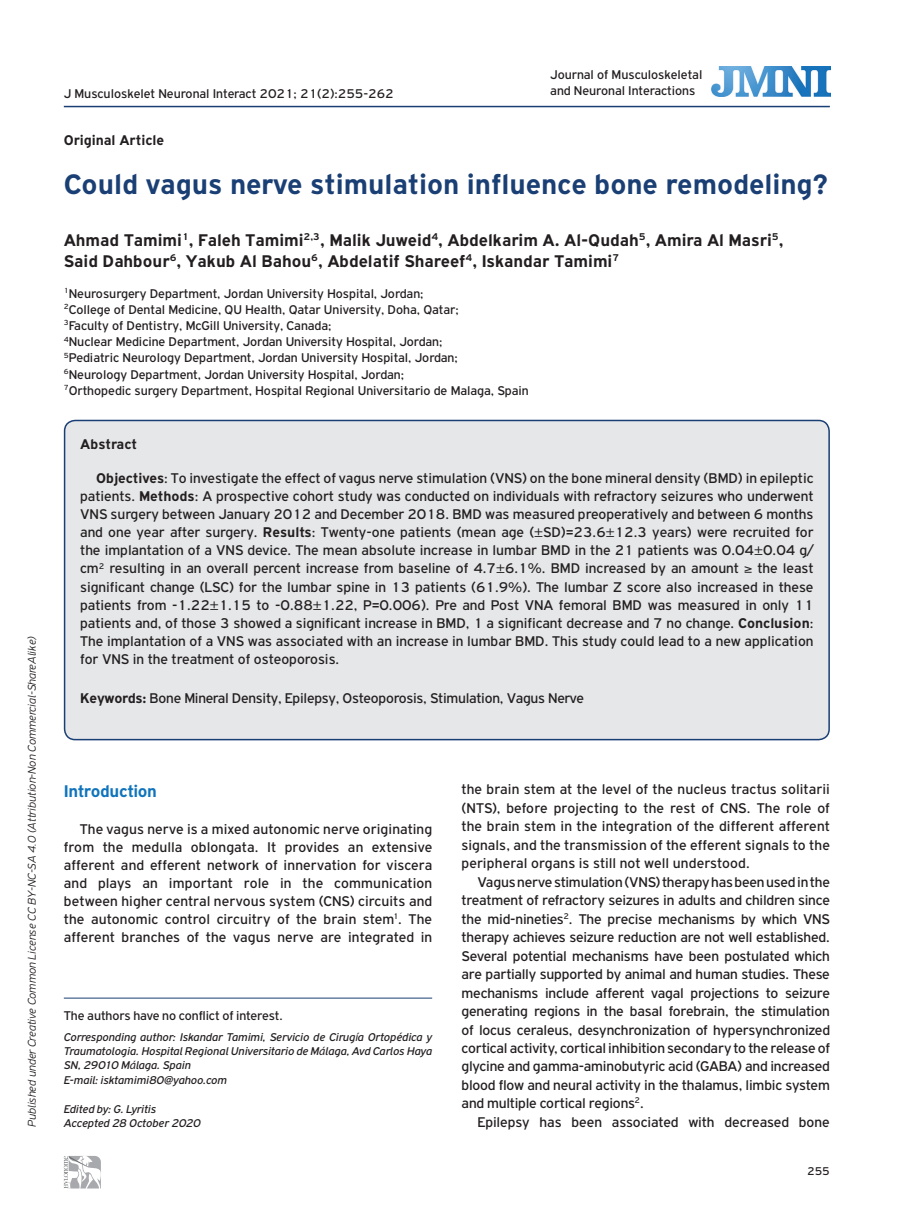
<style>
.page{position:relative;width:915px;height:1212px;background:#fff}
.page>*{position:absolute;margin:0;border:0;box-sizing:border-box;transform-origin:0 0}
.BASIC_TITLE{font:700 30px "PF Highway Gothic";color:#1a3f74}
.AUTHOR{font:700 18px/21.6px "PF Highway Gothic";color:#231f20}
.TITLE_BOLD{font:700 18px "PF Highway Gothic";letter-spacing:-.02em;color:#1074bc}
.TEXT_BASIC{font:15px/18.5px "PF Highway Gothic";color:#231f20;text-align:justify}
.TEXT_ABSTRACT{font:15px/18px "PF Highway Gothic";color:#231f20;text-align:justify}
.TEXT_KEYWORDS{font:15px "PF Highway Gothic";letter-spacing:-.015em;color:#231f20}
.TYPE_OF_ARTICLE{font:700 15px "PF Highway Gothic";color:#231f20}
.TITLE_ABSTRACT{font:700 15px "PF Highway Gothic";color:#231f20}
.TITLE_ADDRESS{font:13.5px "PF Highway Gothic";color:#231f20}
.CONFLICT_OF_INTEREST{font:13.5px "PF Highway Gothic";letter-spacing:-.01em;color:#231f20}
.CORRESPONDING_AUTHOR{font:italic 12px/14.4px "PF Highway Gothic";letter-spacing:-.01em;color:#231f20;text-align:justify}
.t1{font:italic 300 12px "PF Highway Gothic";color:#231f20}
.t2{font:12px "PF Highway Gothic";color:#231f20}
.s1{font-weight:700}
.s2{font-family:"Myriad Pro"}
</style>
<div class="page">
<hr style="left:64px;top:106px;width:765px;height:1px;background:#1a3f74">
<div style="left:65px;top:420px;width:763px;height:320px;background:#e6e7e9;border-radius:11px"></div>
<div style="left:64px;top:420px;width:765px;height:320px;border:2px solid #1a3f74;border-radius:11px"></div>
<hr style="left:64px;top:998px;width:368px;height:1px;background:#1a3f74">
<img style="left:711px;top:66px;width:118px;height:31px">
<svg style="left:64px;top:1156px;width:37px;height:33px"></svg>
<p class="t1" style="left:25px;top:1127px;width:492px;rotate:-90deg">Published under Creative Common License CC BY-NC-SA 4.0 (Attribution-Non Commercial-ShareAlike)</p>
<p class="TITLE_ADDRESS" style="left:550px;top:67px;width:153px">Journal of Musculoskeletal</p>
<p class="TITLE_ADDRESS" style="left:64px;top:86px;width:331px">J Musculoskelet Neuronal Interact 2021; 21(2):255-262</p>
<p class="TITLE_ADDRESS" style="left:550px;top:83px;width:146px">and Neuronal Interactions</p>
<p class="TYPE_OF_ARTICLE" style="left:64px;top:132px;width:102px">Original Article</p>
<p class="BASIC_TITLE" style="left:64px;top:167px;width:765px">Could vagus nerve stimulation influence bone remodeling?</p>
<p class="AUTHOR" style="left:64px;top:229px;width:720px">Ahmad Tamimi<sup>1</sup>, Faleh Tamimi<sup>2,3</sup>, Malik Juweid<sup>4</sup>, Abdelkarim A. Al-Qudah<sup>5</sup>, Amira Al Masri<sup>5</sup>,<br>Said Dahbour<sup>6</sup>, Yakub Al Bahou<sup>6</sup>, Abdelatif Shareef<sup>4</sup>, Iskandar Tamimi<sup>7</sup></p>
<p class="TITLE_ADDRESS" style="left:64px;top:286px;width:361px"><sup>1</sup>Neurosurgery Department, Jordan University Hospital, Jordan;</p>
<p class="TITLE_ADDRESS" style="left:64px;top:302px;width:396px"><sup>2</sup>College of Dental Medicine, QU Health, Qatar University, Doha, Qatar;</p>
<p class="TITLE_ADDRESS" style="left:64px;top:318px;width:269px"><sup>3</sup>Faculty of Dentistry, McGill University, Canada;</p>
<p class="TITLE_ADDRESS" style="left:64px;top:335px;width:380px"><sup>4</sup>Nuclear Medicine Department, Jordan University Hospital, Jordan;</p>
<p class="TITLE_ADDRESS" style="left:64px;top:351px;width:395px"><sup>5</sup>Pediatric Neurology Department, Jordan University Hospital, Jordan;</p>
<p class="TITLE_ADDRESS" style="left:64px;top:367px;width:341px"><sup>6</sup>Neurology Department, Jordan University Hospital, Jordan;</p>
<p class="TITLE_ADDRESS" style="left:64px;top:383px;width:466px"><sup>7</sup>Orthopedic surgery Department, Hospital Regional Universitario de Malaga, Spain</p>
<p class="TITLE_ABSTRACT" style="left:80px;top:436px;width:58px">Abstract</p>
<p class="TEXT_ABSTRACT" style="left:80px;top:469px;width:734px;text-indent:16px"><span class="s1">Objectives</span>: To investigate the effect of vagus nerve stimulation (VNS) on the bone mineral density (BMD) in epileptic patients. <span class="s1">Methods</span>: A prospective cohort study was conducted on individuals with refractory seizures who underwent VNS surgery between January 2012 and December 2018. BMD was measured preoperatively and between 6 months and one year after surgery. <span class="s1">Results</span>: Twenty-one patients (mean age (<span class="s2">±</span>SD)=23.6<span class="s2">±</span>12.3 years) were recruited for the implantation of a VNS device. The mean absolute increase in lumbar BMD in the 21 patients was 0.04<span class="s2">±</span>0.04 g/ cm<sup>2</sup> resulting in an overall percent increase from baseline of 4.7<span class="s2">±</span>6.1%. BMD increased by an amount ≥ the least significant change (LSC) for the lumbar spine in 13 patients (61.9%). The lumbar Z score also increased in these patients from -1.22<span class="s2">±</span>1.15 to -0.88<span class="s2">±</span>1.22, P=0.006). Pre and Post VNA femoral BMD was measured in only 11 patients and, of those 3 showed a significant increase in BMD, 1 a significant decrease and 7 no change. <span class="s1">Conclusion</span>:<br>The implantation of a VNS was associated with an increase in lumbar BMD. This study could lead to a new application for VNS in the treatment of osteoporosis.</p>
<p class="TEXT_KEYWORDS" style="left:80px;top:690px;width:505px"><span class="s1">Keywords:</span> Bone Mineral Density, Epilepsy, Osteoporosis, Stimulation, Vagus Nerve</p>
<p class="TITLE_BOLD" style="left:64px;top:781px;width:95px">Introduction</p>
<p class="TEXT_BASIC" style="left:64px;top:820px;width:370px;line-height:18px;text-indent:16px">The vagus nerve is a mixed autonomic nerve originating from the medulla oblongata. It provides an extensive afferent and efferent network of innervation for viscera and plays an important role in the communication between higher central nervous system (CNS) circuits and the autonomic control circuitry of the brain stem<sup>1</sup>. The afferent branches of the vagus nerve are integrated in</p>
<p class="CONFLICT_OF_INTEREST" style="left:64px;top:1008px;width:220px">The authors have no conflict of interest.</p>
<p class="CORRESPONDING_AUTHOR" style="left:64px;top:1029px;width:370px">Corresponding author: Iskandar Tamimi, Servicio de Cirug<span class="s2">í</span>a Ortopédica y Traumatologia. Hospital Regional Universitario de M<span class="s2">á</span>laga, Avd Carlos Haya SN, 29010 M<span class="s2">á</span>laga. Spain</p>
<p class="CORRESPONDING_AUTHOR" style="left:64px;top:1072px;width:165px">E-mail: isktamimi80@yahoo.com</p>
<p class="CORRESPONDING_AUTHOR" style="left:64px;top:1101px;width:94px">Edited by: G. Lyritis</p>
<p class="CORRESPONDING_AUTHOR" style="left:64px;top:1116px;width:138px">Accepted 28 October 2020</p>
<p class="TEXT_BASIC" style="left:461px;top:780px;width:370px">the brain stem at the level of the nucleus tractus solitarii (NTS), before projecting to the rest of CNS. The role of the brain stem in the integration of the different afferent signals, and the transmission of the efferent signals to the peripheral organs is still not well understood.</p>
<p class="TEXT_BASIC" style="left:461px;top:872px;width:370px;text-indent:16px">Vagus nerve stimulation (VNS) therapy has been used in the treatment of refractory seizures in adults and children since the mid-nineties<sup>2</sup>. The precise mechanisms by which VNS therapy achieves seizure reduction are not well established.<br>Several potential mechanisms have been postulated which are partially supported by animal and human studies. These mechanisms include afferent vagal projections to seizure generating regions in the basal forebrain, the stimulation of locus ceraleus, desynchronization of hypersynchronized cortical activity, cortical inhibition secondary to the release of glycine and gamma-aminobutyric acid (GABA) and increased blood flow and neural activity in the thalamus, limbic system and multiple cortical regions<sup>2</sup>.</p>
<p class="TEXT_BASIC" style="left:477px;top:1113px;width:354px">Epilepsy has been associated with decreased bone</p>
<p class="t2" style="left:806px;top:1165px;width:24px">255</p>
</div>
